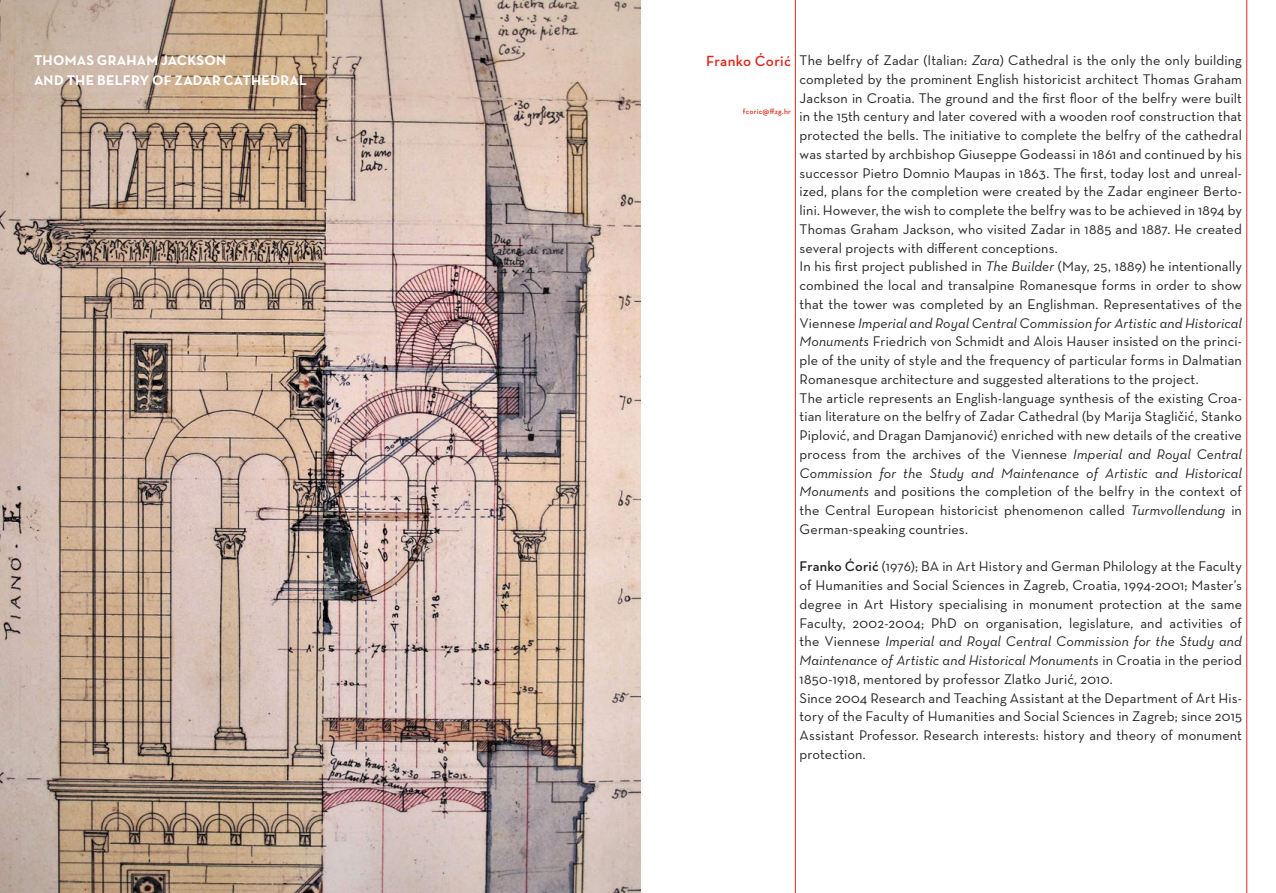
<style>
.page{position:relative;width:1276px;height:893px;background:#fff}
.page>*{position:absolute;margin:0;border:0;box-sizing:border-box;transform-origin:0 0}
.t1{font:600 15px "Neutra Text CE";letter-spacing:.02em;color:#e32719}
.t2{font:500 14.25px/18.8px "Neutra Text CE";letter-spacing:.01em;color:#222}
.t3{font:700 14.25px "Neutra Text TF";letter-spacing:.005em;color:#fff}
.t4{font:600 7.5px "Neutra Text CE";letter-spacing:.035em;color:#e32719}
.s1{font-style:italic}
.s2{font-weight:600}
</style>
<div class="page">
<img style="left:0;top:0;width:640px;height:893px">
<hr style="left:795px;top:0;width:1px;height:893px;background:#e32719">
<hr style="left:1246px;top:0;width:1px;height:893px;background:#e32719">
<p class="t3" style="left:34px;top:51px;width:20px">THOMAS</p>
<p class="t3" style="left:97px;top:51px;width:22px">GRAHAM</p>
<p class="t3" style="left:161px;top:51px;width:18px">JACKSON</p>
<p class="t3" style="left:34px;top:71px;width:11px">AND</p>
<p class="t3" style="left:67px;top:71px;width:10px">THE</p>
<p class="t3" style="left:97px;top:71px;width:19px">BELFR</p>
<p class="t3" style="left:140px;top:71px;width:46px">Y OF ZADAR</p>
<p class="t3" style="left:224px;top:71px;width:21px">CATHEDRAL</p>
<p class="t1" style="left:706px;top:51px;width:86px">Franko Ćorić</p>
<p class="t4" style="left:743px;top:107px;width:50px">fcoric@ffzg.hr</p>
<p class="t2" style="left:799px;top:51px;width:444px">The belfry of Zadar (Italian: <span class="s1">Zara</span>) Cathedral is the only the only building completed by the prominent English historicist architect Thomas Graham Jackson in Croatia. The ground and the first floor of the belfry were built in the 15th century and later covered with a wooden roof construction that protected the bells. The initiative to complete the belfry of the cathedral was started by archbishop Giuseppe Godeassi in 1861 and continued by his successor Pietro Domnio Maupas in 1863. The first, today lost and unreal&shy;ized, plans for the completion were created by the Zadar engineer Berto&shy;lini. However, the wish to complete the belfry was to be achieved in 1894 by Thomas Graham Jackson, who visited Zadar in 1885 and 1887. He created several projects with different conceptions.<br>In his first project published in <span class="s1">The Builder</span> (May, 25, 1889) he intentionally combined the local and transalpine Romanesque forms in order to show that the tower was completed by an Englishman. Representatives of the Viennese <span class="s1">Imperial and Royal Central Commission for Artistic and Historical Monuments</span> Friedrich von Schmidt and Alois Hauser insisted on the princi&shy;ple of the unity of style and the frequency of particular forms in Dalmatian Romanesque architecture and suggested alterations to the project.<br>The article represents an English-language synthesis of the existing Croa&shy;tian literature on the belfry of Zadar Cathedral (by Marija Stagličić, Stanko Piplović, and Dragan Damjanović) enriched with new details of the creative process from the archives of the Viennese <span class="s1">Imperial and Royal Central Commission for the Study and Maintenance of Artistic and Historical Monuments</span> and positions the completion of the belfry in the context of the Central European historicist phenomenon called <span class="s1">Turmvollendung</span> in German-speaking countries.</p>
<p class="t2" style="left:799px;top:557px;width:444px"><span class="s2">Franko Ćorić</span> (1976); BA in Art History and German Philology at the Faculty of Humanities and Social Sciences in Zagreb, Croatia, 1994-2001; Master’s degree in Art History specialising in monument protection at the same Faculty, 2002-2004; PhD on organisation, legislature, and activities of the Viennese <span class="s1">Imperial and Royal Central Commission for the Study and Maintenance of Artistic and Historical Monuments</span> in Croatia in the period 1850-1918, mentored by professor Zlatko Jurić, 2010.<br>Since 2004 Research and Teaching Assistant at the Department of Art His&shy;tory of the Faculty of Humanities and Social Sciences in Zagreb; since 2015<br>Assistant Professor. Research interests: history and theory of monument protection.</p>
</div>
